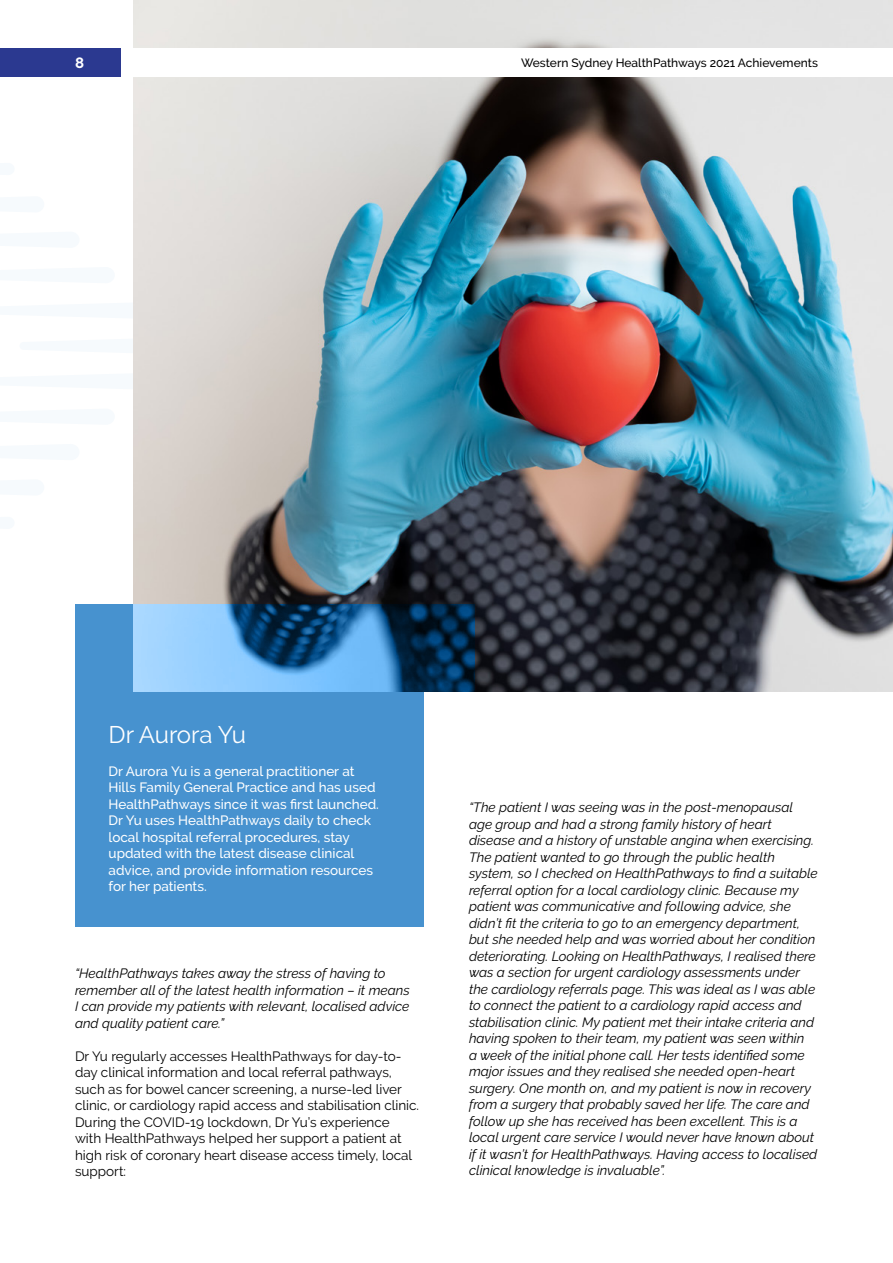
<style>
.page{position:relative;width:893px;height:1263px;background:#fff}
.page>*{position:absolute;margin:0;border:0;box-sizing:border-box;transform-origin:0 0}
.t1{font:24px "Raleway";letter-spacing:-.005em;color:#fff}
.t2{font:700 15px "Raleway";color:#fff}
.t3{font:italic 13.5px/16.5px "Raleway";color:#000}
.t4{font:13.5px/16.5px "Raleway";color:#000}
.t5{font:500 13.5px/16.5px "Raleway";color:#fff}
.t6{font:500 12px "Raleway";color:#000}
</style>
<div class="page">
<div style="left:0;top:49px;width:120px;height:28px;background:#2b3990"></div>
<svg style="left:133px;top:338px;width:1px;height:16px"></svg>
<svg style="left:133px;top:373px;width:1px;height:16px"></svg>
<svg style="left:133px;top:302px;width:1px;height:17px"></svg>
<div style="left:75px;top:605px;width:349px;height:322px;background:#4792cf"></div>
<img style="left:134px;top:0;width:759px;height:692px">
<svg style="left:133px;top:605px;width:342px;height:87px;background:#4b83b0"></svg>
<div style="left:133px;top:49px;width:759px;height:28px;background:#fff"></div>
<p class="t2" style="left:75px;top:54px;width:11px">8</p>
<p class="t6" style="left:521px;top:56px;width:298px">Western Sydney HealthPathways 2021 Achievements</p>
<h1 class="t1" style="left:109px;top:720px;width:139px">Dr Aurora Yu</h1>
<p class="t5" style="left:109px;top:762px;width:272px">Dr Aurora Yu is a general practitioner at Hills Family General Practice and has used HealthPathways since it was first launched.<br>Dr Yu uses HealthPathways daily to check local hospital referral procedures, stay updated with the latest disease clinical advice, and provide information resources for her patients.</p>
<p class="t3" style="left:75px;top:965px;width:336px">“HealthPathways takes away the stress of having to remember all of the latest health information – it means I can provide my patients with relevant, localised advice and quality patient care.”</p>
<p class="t4" style="left:75px;top:1048px;width:346px">Dr Yu regularly accesses HealthPathways for day-to&shy;day clinical information and local referral pathways, such as for bowel cancer screening, a nurse-led liver clinic, or cardiology rapid access and stabilisation clinic.<br>During the COVID-19 lockdown, Dr Yu’s experience with HealthPathways helped her support a patient at high risk of coronary heart disease access timely, local support:</p>
<p class="t3" style="left:469px;top:799px;width:350px">“The patient I was seeing was in the post-menopausal age group and had a strong family history of heart disease and a history of unstable angina when exercising.<br>The patient wanted to go through the public health system, so I checked on HealthPathways to find a suitable referral option for a local cardiology clinic. Because my patient was communicative and following advice, she didn’t fit the criteria to go to an emergency department, but she needed help and was worried about her condition deteriorating. Looking on HealthPathways, I realised there was a section for urgent cardiology assessments under the cardiology referrals page. This was ideal as I was able to connect the patient to a cardiology rapid access and stabilisation clinic. My patient met their intake criteria and having spoken to their team, my patient was seen within<br>a week of the initial phone call. Her tests identified some major issues and they realised she needed open-heart surgery. One month on, and my patient is now in recovery from a surgery that probably saved her life. The care and follow up she has received has been excellent. This is a local urgent care service I would never have known about if it wasn’t for HealthPathways. Having access to localised clinical knowledge is invaluable”.</p>
</div>
